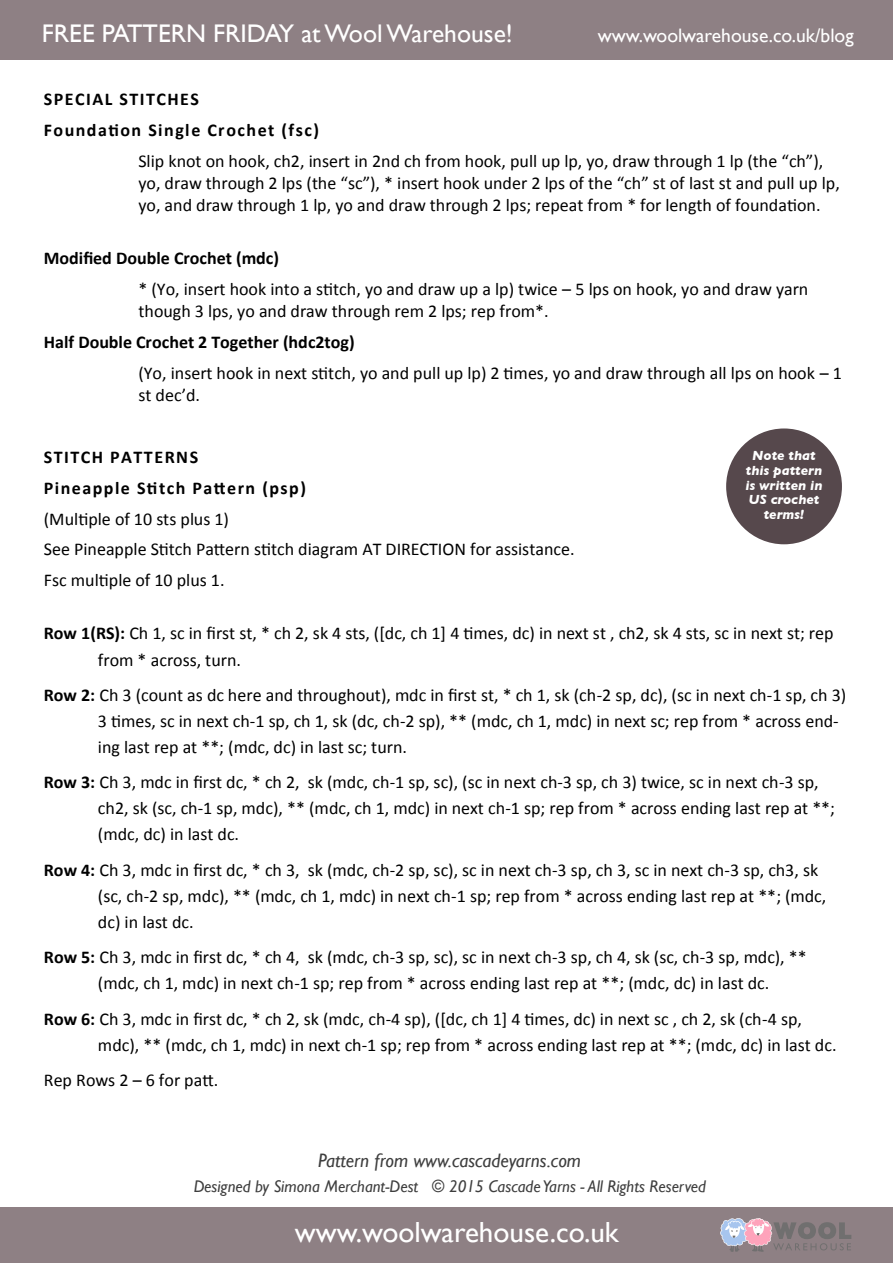
<style>
.page{position:relative;width:893px;height:1263px;background:#fff}
.page>*{position:absolute;margin:0;border:0;box-sizing:border-box;transform-origin:0 0}
.t1{font:29.1px "Gill Sans";color:#fff}
.t2{font:25.5px "Gill Sans";color:#fff}
.t3{font:italic 19.5px "Gill Sans";color:#000}
.t4{font:19.5px "Gill Sans";color:#fff}
.t5{font:18px/26.1px "Calibri";color:#000}
.t6{font:700 18px/31px "Calibri";letter-spacing:.075em;color:#000}
.t7{font:700 18px "Calibri";color:#000}
.t8{font:italic 16.95px "Gill Sans";color:#000}
.t9{font:italic 700 13.5px/14.7px "Gill Sans";color:#fff;text-align:center}
.s1{font-weight:700}
</style>
<div class="page">
<div style="left:0;top:1207px;width:893px;height:56px;background:#8e8084"></div>
<svg style="left:720px;top:1218px;width:131px;height:34px"></svg>
<div style="left:0;top:0;width:893px;height:59px;background:#8e8084"></div>
<div style="left:726px;top:428px;width:116px;height:116px;background:#56484c;border-radius:50%"></div>
<h2 class="t2" style="left:42px;top:19px;width:472px">FREE PATTERN FRIDAY at Wool Warehouse!</h2>
<p class="t4" style="left:598px;top:24px;width:257px">www.woolwarehouse.co.uk/blog</p>
<p class="t6" style="left:44px;top:83px;width:277px">SPECIAL STITCHES<br>Foundation Single Crochet (fsc)</p>
<p class="t5" style="left:138px;top:150px;width:703px;line-height:21.9px">Slip knot on hook, ch2, insert in 2nd ch from hook, pull up lp, yo, draw through 1 lp (the “ch”), yo, draw through 2 lps (the “sc”), * insert hook under 2 lps of the “ch” st of last st and pull up lp, yo, and draw through 1 lp, yo and draw through 2 lps; repeat from * for length of foundation.</p>
<p class="t7" style="left:44px;top:246px;width:237px">Modified Double Crochet (mdc)</p>
<p class="t5" style="left:138px;top:278px;width:671px;line-height:21.9px">* (Yo, insert hook into a stitch, yo and draw up a lp) twice – 5 lps on hook, yo and draw yarn though 3 lps, yo and draw through rem 2 lps; rep from*.</p>
<p class="t7" style="left:44px;top:330px;width:312px">Half Double Crochet 2 Together (hdc2tog)</p>
<p class="t5" style="left:138px;top:362px;width:705px;line-height:22px">(Yo, insert hook in next stitch, yo and pull up lp) 2 times, yo and draw through all lps on hook – 1 st dec’d.</p>
<p class="t9" style="left:745px;top:448px;width:79px">Note that this pattern is written in<br>US crochet terms!</p>
<p class="t6" style="left:44px;top:441px;width:264px">STITCH PATTERNS<br>Pineapple Stitch Pattern (psp)</p>
<p class="t5" style="left:44px;top:503px;width:532px;line-height:30.9px">(Multiple of 10 sts plus 1)<br>See Pineapple Stitch Pattern stitch diagram AT DIRECTION for assistance.<br>Fsc multiple of 10 plus 1.</p>
<p class="t5" style="left:98px;top:620px;width:737px;text-indent:-54px"><span class="s1">Row 1(RS):</span> Ch 1, sc in first st, * ch 2, sk 4 sts, ([dc, ch 1] 4 times, dc) in next st , ch2, sk 4 sts, sc in next st; rep from * across, turn.</p>
<p class="t5" style="left:98px;top:682px;width:750px;text-indent:-54px"><span class="s1">Row 2:</span> Ch 3 (count as dc here and throughout), mdc in first st, * ch 1, sk (ch-2 sp, dc), (sc in next ch-1 sp, ch 3)<br>3 times, sc in next ch-1 sp, ch 1, sk (dc, ch-2 sp), ** (mdc, ch 1, mdc) in next sc; rep from * across end&shy;ing last rep at **; (mdc, dc) in last sc; turn.</p>
<p class="t5" style="left:98px;top:769px;width:738px;text-indent:-54px"><span class="s1">Row 3:</span> Ch 3, mdc in first dc, * ch 2, sk (mdc, ch-1 sp, sc), (sc in next ch-3 sp, ch 3) twice, sc in next ch-3 sp, ch2, sk (sc, ch-1 sp, mdc), ** (mdc, ch 1, mdc) in next ch-1 sp; rep from * across ending last rep at **; (mdc, dc) in last dc.</p>
<p class="t5" style="left:98px;top:857px;width:730px;text-indent:-54px"><span class="s1">Row 4:</span> Ch 3, mdc in first dc, * ch 3, sk (mdc, ch-2 sp, sc), sc in next ch-3 sp, ch 3, sc in next ch-3 sp, ch3, sk (sc, ch-2 sp, mdc), ** (mdc, ch 1, mdc) in next ch-1 sp; rep from * across ending last rep at **; (mdc, dc) in last dc.</p>
<p class="t5" style="left:98px;top:944px;width:710px;text-indent:-54px"><span class="s1">Row 5:</span> Ch 3, mdc in first dc, * ch 4, sk (mdc, ch-3 sp, sc), sc in next ch-3 sp, ch 4, sk (sc, ch-3 sp, mdc), ** (mdc, ch 1, mdc) in next ch-1 sp; rep from * across ending last rep at **; (mdc, dc) in last dc.</p>
<p class="t5" style="left:98px;top:1005px;width:740px;text-indent:-54px"><span class="s1">Row 6:</span> Ch 3, mdc in first dc, * ch 2, sk (mdc, ch-4 sp), ([dc, ch 1] 4 times, dc) in next sc , ch 2, sk (ch-4 sp, mdc), ** (mdc, ch 1, mdc) in next ch-1 sp; rep from * across ending last rep at **; (mdc, dc) in last dc.</p>
<p class="t5" style="left:44px;top:1067px;width:176px">Rep Rows 2 – 6 for patt.</p>
<p class="t3" style="left:318px;top:1149px;width:264px">Pattern from www.cascadeyarns.com</p>
<p class="t8" style="left:193px;top:1177px;width:514px">Designed by Simona Merchant-Dest © 2015 Cascade Yarns - All Rights Reserved</p>
<h1 class="t1" style="left:295px;top:1215px;width:325px">www.woolwarehouse.co.uk</h1>
</div>
